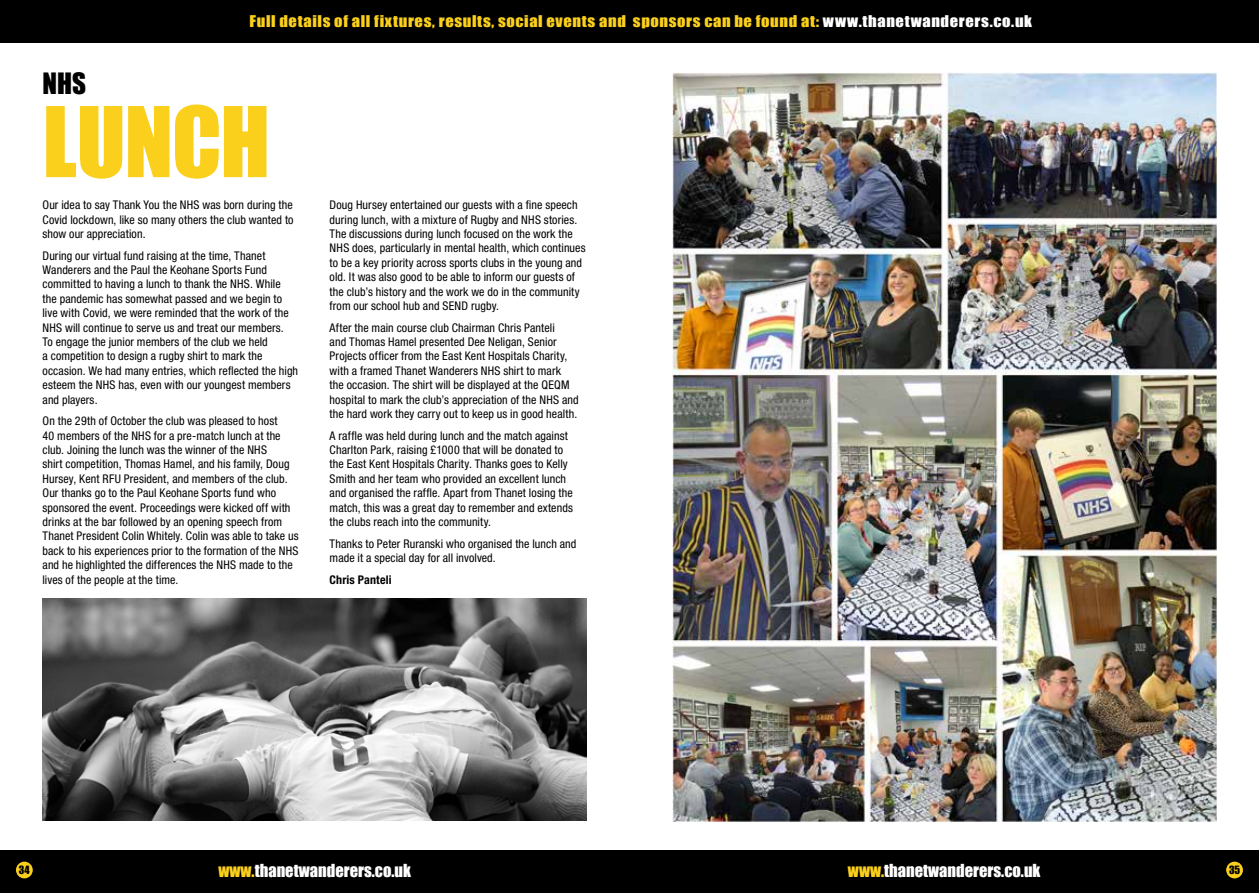
<style>
.page{position:relative;width:1259px;height:893px;background:#fff}
.page>*{position:absolute;margin:0;border:0;box-sizing:border-box;transform-origin:0 0}
.t1{font:90px "Impact";letter-spacing:-.015em;color:#fbd01d}
.t2{font:27px "Impact";color:#000}
.t3{font:16.5px "Impact";color:#fff}
.t4{font:14.85px "Impact";letter-spacing:.035em;color:#fbd01d;scale:1.11 1}
.t5{font:condensed 12px/14.4px "Helvetica Neue";letter-spacing:.01em;color:#000}
.t6{font:700 condensed 12px "Helvetica Neue";letter-spacing:.015em;color:#000}
.t7{font:10.5px "Impact";color:#000}
.s1{color:#fff}
.s2{color:#fbd01d}
</style>
<div class="page">
<img style="left:672px;top:72px;width:544px;height:749px">
<img style="left:43px;top:598px;width:544px;height:223px">
<div style="left:0;top:0;width:1259px;height:43px;background:#000"></div>
<div style="left:0;top:850px;width:1259px;height:43px;background:#000"></div>
<div style="left:16px;top:862px;width:17px;height:16px;background:#fbd01d;border-radius:50%"></div>
<div style="left:1226px;top:862px;width:17px;height:16px;background:#fbd01d;border-radius:50%"></div>
<p class="t4" style="left:250px;top:9px;width:706px">Full details of all fixtures, results, social events and sponsors can be found at: <span class="s1">www.thanetwanderers.co.uk</span></p>
<h2 class="t2" style="left:43px;top:62px;width:45px">NHS</h2>
<h1 class="t1" style="left:43px;top:72px;width:229px">LUNCH</h1>
<p class="t5" style="left:43px;top:198px;width:253px;text-align:justify">Our idea to say Thank You the NHS was born during the Covid lockdown, like so many others the club wanted to show our appreciation.</p>
<p class="t5" style="left:43px;top:248px;width:257px">During our virtual fund raising at the time, Thanet Wanderers and the Paul the Keohane Sports Fund committed to having a lunch to thank the NHS. While<br>the pandemic has somewhat passed and we begin to live with Covid, we were reminded that the work of the NHS will continue to serve us and treat our members.<br>To engage the junior members of the club we held<br>a competition to design a rugby shirt to mark the occasion. We had many entries, which reflected the high esteem the NHS has, even with our youngest members and players.</p>
<p class="t5" style="left:43px;top:414px;width:258px">On the 29th of October the club was pleased to host<br>40 members of the NHS for a pre-match lunch at the club. Joining the lunch was the winner of the NHS<br>shirt competition, Thomas Hamel, and his family, Doug Hursey, Kent RFU President, and members of the club.<br>Our thanks go to the Paul Keohane Sports fund who sponsored the event. Proceedings were kicked off with drinks at the bar followed by an opening speech from Thanet President Colin Whitely. Colin was able to take us back to his experiences prior to the formation of the NHS and he highlighted the differences the NHS made to the lives of the people at the time.</p>
<p class="t5" style="left:330px;top:198px;width:257px">Doug Hursey entertained our guests with a fine speech during lunch, with a mixture of Rugby and NHS stories.<br>The discussions during lunch focused on the work the NHS does, particularly in mental health, which continues to be a key priority across sports clubs in the young and old. It was also good to be able to inform our guests of the club’s history and the work we do in the community from our school hub and SEND rugby.</p>
<p class="t5" style="left:330px;top:320px;width:250px">After the main course club Chairman Chris Panteli<br>and Thomas Hamel presented Dee Neligan, Senior Projects officer from the East Kent Hospitals Charity, with a framed Thanet Wanderers NHS shirt to mark<br>the occasion. The shirt will be displayed at the QEQM hospital to mark the club’s appreciation of the NHS and the hard work they carry out to keep us in good health.</p>
<p class="t5" style="left:330px;top:428px;width:245px">A raffle was held during lunch and the match against Charlton Park, raising £1000 that will be donated to the East Kent Hospitals Charity. Thanks goes to Kelly Smith and her team who provided an excellent lunch and organised the raffle. Apart from Thanet losing the match, this was a great day to remember and extends the clubs reach into the community.</p>
<p class="t5" style="left:330px;top:536px;width:248px">Thanks to Peter Ruranski who organised the lunch and made it a special day for all involved.</p>
<p class="t6" style="left:330px;top:572px;width:64px">Chris Panteli</p>
<p class="t7" style="left:19px;top:862px;width:12px">34</p>
<h3 class="t3" style="left:218px;top:858px;width:194px"><span class="s2">www.</span>thanetwanderers.co.uk</h3>
<h3 class="t3" style="left:848px;top:858px;width:194px"><span class="s2">www.</span>thanetwanderers.co.uk</h3>
<p class="t7" style="left:1229px;top:862px;width:13px">35</p>
</div>
